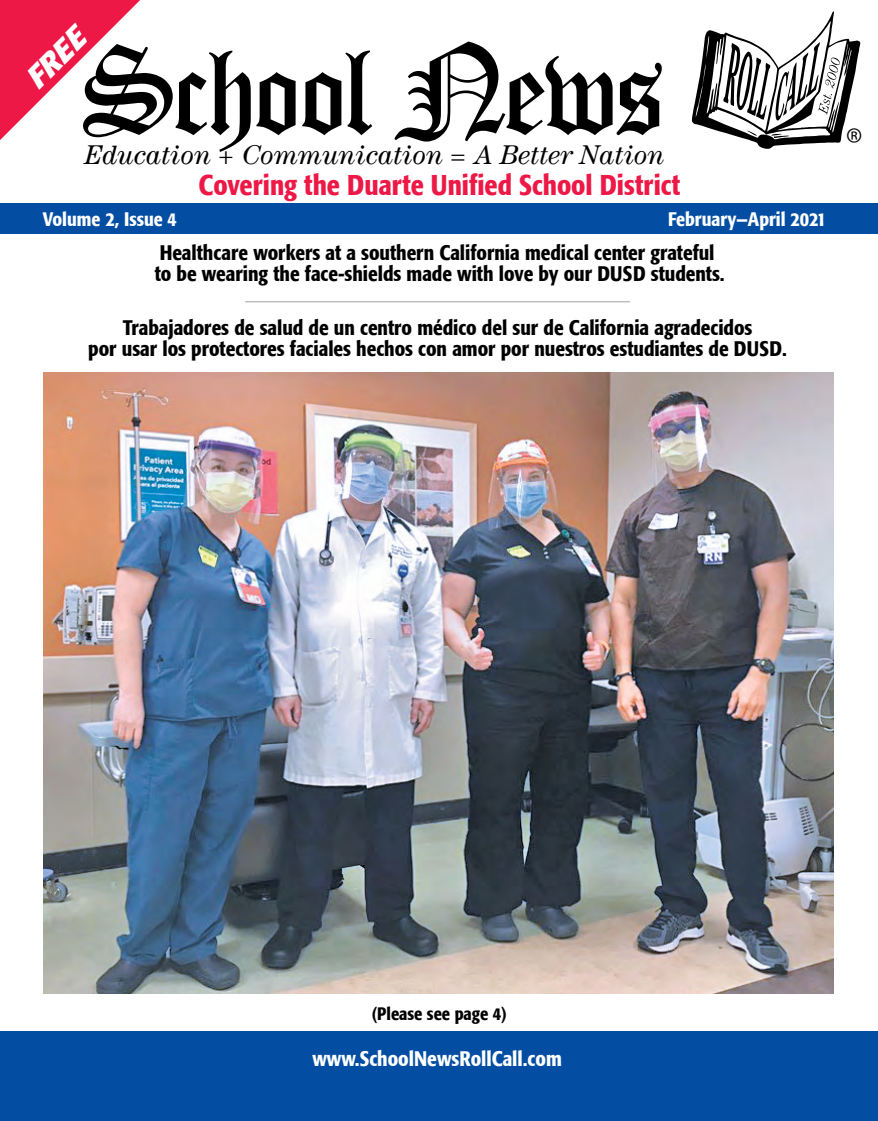
<style>
.page{position:relative;width:878px;height:1121px;background:#fff}
.page>*{position:absolute;margin:0;border:0;box-sizing:border-box;transform-origin:0 0}
.t1{font:31.65px "Myriad";color:#000}
.t2{font:italic 700 31.05px "Formata";color:#fff}
.t3{font:500 condensed 28.5px "Formata";color:#ed1846}
.t4{font:italic 27.15px "Century LT";color:#000}
.t5{font:500 condensed 21px/21px "Formata";color:#000}
.t6{font:500 condensed 21px "Formata";color:#fff}
.t7{font:500 condensed 19.5px "Formata";color:#fff}
.t8{font:500 condensed 18px "Formata";color:#000}
</style>
<div class="page">
<div style="left:0;top:203px;width:878px;height:30px;background:#034ea2"></div>
<div style="left:0;top:1031px;width:878px;height:89px;background:#034ea2"></div>
<img style="left:43px;top:373px;width:790px;height:620px">
<svg style="left:302px;top:51px;width:70px;height:84px"></svg>
<svg style="left:394px;top:41px;width:267px;height:101px"></svg>
<svg style="left:692px;top:11px;width:168px;height:138px"></svg>
<svg style="left:0;top:0;width:295px;height:152px"></svg>
<hr style="left:245px;top:301px;width:385px;height:1px;background:#bcbec0">
<h2 class="t2" style="left:17px;top:70px;width:73px;rotate:-45deg">FREE</h2>
<p class="t4" style="left:84px;top:139px;width:581px">Education + Communication = A Better Nation</p>
<h3 class="t3" style="left:198px;top:168px;width:483px">Covering the Duarte Unified School District</h3>
<p class="t7" style="left:43px;top:207px;width:136px">Volume 2, Issue 4</p>
<p class="t7" style="left:668px;top:207px;width:160px">February—April 2021</p>
<p class="t5" style="left:155px;top:242px;width:571px">Healthcare workers at a southern California medical center grateful to be wearing the face-shields made with love by our DUSD students.</p>
<p class="t5" style="left:88px;top:317px;width:700px;text-align:center">Trabajadores de salud de un centro médico del sur de California agradecidos<br>por usar los protectores faciales hechos con amor por nuestros estudiantes de DUSD.</p>
<h1 class="t1" style="left:846px;top:124px;width:18px">®</h1>
<p class="t8" style="left:372px;top:1002px;width:136px">(Please see page 4)</p>
<p class="t6" style="left:312px;top:1046px;width:251px">www.SchoolNewsRollCall.com</p>
</div>
